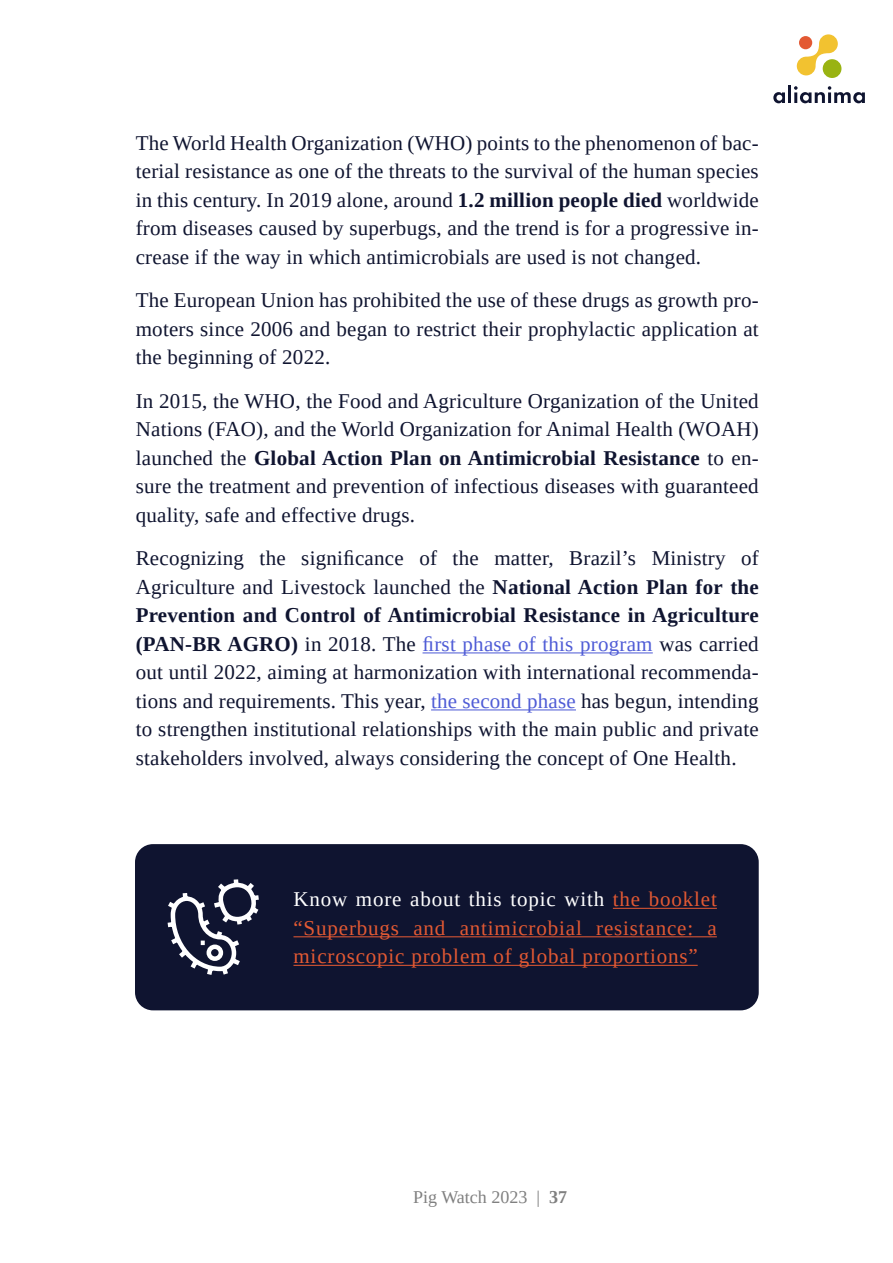
<style>
.page{position:relative;width:893px;height:1263px;background:#fff}
.page>*{position:absolute;margin:0;border:0;box-sizing:border-box;transform-origin:0 0}
.t1{font:21px/28.5px "Liberation Serif";letter-spacing:.01em;color:#0f1430;text-align:justify}
.t2{font:21px/28.5px "Liberation Serif";letter-spacing:.04em;color:#e35933;text-align:justify}
.t3{font:18px "Liberation Serif";color:#808080}
.s1{font-weight:700}
.s2{color:#4f5cd6}
.s3{color:#fff}
</style>
<div class="page">
<svg style="left:773px;top:92px;width:12px;height:11px"></svg>
<hr style="left:788px;top:85px;width:3px;height:18px;background:#0f1430">
<svg style="left:794px;top:86px;width:71px;height:17px"></svg>
<div style="left:823px;top:59px;width:18px;height:19px;background:#99b312;border-radius:50%"></div>
<svg style="left:797px;top:34px;width:41px;height:41px"></svg>
<hr style="left:423px;top:652px;width:230px;height:1px;background:#4f5cd6">
<hr style="left:431px;top:709px;width:145px;height:1px;background:#4f5cd6">
<div style="left:135px;top:844px;width:624px;height:166px;background:#0f1430;border-radius:18px"></div>
<hr style="left:613px;top:908px;width:104px;height:1px;background:#e35933">
<hr style="left:293px;top:936px;width:424px;height:1px;background:#e35933">
<hr style="left:293px;top:965px;width:405px;height:1px;background:#e35933">
<svg style="left:167px;top:879px;width:92px;height:96px"></svg>
<p class="t1" style="left:136px;top:128px;width:625px">The World Health Organization (WHO) points to the phenomenon of bac&shy;terial resistance as one of the threats to the survival of the human species in this century. In 2019 alone, around <span class="s1">1.2 million people died</span> worldwide from diseases caused by superbugs, and the trend is for a progressive in&shy;crease if the way in which antimicrobials are used is not changed.</p>
<p class="t1" style="left:136px;top:286px;width:625px">The European Union has prohibited the use of these drugs as growth pro&shy;moters since 2006 and began to restrict their prophylactic application at the beginning of 2022.</p>
<p class="t1" style="left:136px;top:386px;width:624px">In 2015, the WHO, the Food and Agriculture Organization of the United Nations (FAO), and the World Organization for Animal Health (WOAH) launched the <span class="s1">Global Action Plan on Antimicrobial Resistance</span> to en&shy;sure the treatment and prevention of infectious diseases with guaranteed quality, safe and effective drugs.</p>
<p class="t1" style="left:136px;top:544px;width:625px">Recognizing the significance of the matter, Brazil’s Ministry of Agriculture and Livestock launched the <span class="s1">National Action Plan for the Prevention and Control of Antimicrobial Resistance in Agriculture (PAN-BR AGRO)</span> in 2018. The <span class="s2">first phase of this program</span> was carried out until 2022, aiming at harmonization with international recommenda&shy;tions and requirements. This year, <span class="s2">the second phase</span> has begun, intending to strengthen institutional relationships with the main public and private stakeholders involved, always considering the concept of One Health.</p>
<p class="t2" style="left:293px;top:885px;width:425px"><span class="s3">Know more about this topic with</span> the booklet “Superbugs and antimicrobial resistance: a microscopic problem of global proportions”</p>
<p class="t3" style="left:413px;top:1186px;width:155px">Pig Watch 2023 | <span class="s1">37</span></p>
</div>
